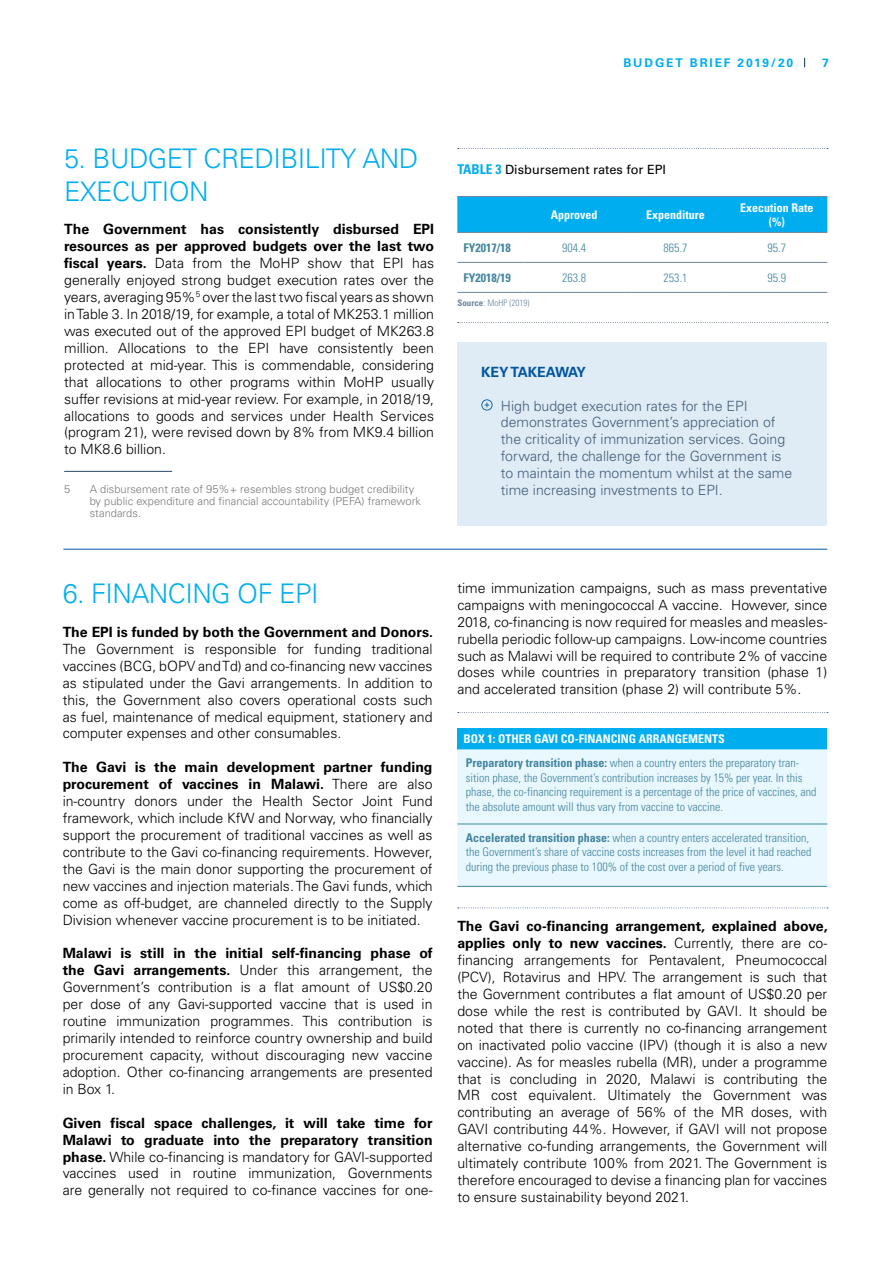
<style>
.page{position:relative;width:893px;height:1263px;background:#fff}
.page>*{position:absolute;margin:0;border:0;box-sizing:border-box;transform-origin:0 0}
.t1{font:300 27px/32.4px "Univers";letter-spacing:-.02em;color:#00aeef}
.t2{font:300 14.1px/17px "Univers";color:#000;text-align:justify}
.t3{font:300 14.1px/17px "Univers";color:#425d7b}
.t4{font:700 14.1px "Univers";color:#000}
.t5{font:700 14.1px "Univers";color:#0055a1}
.t6{font:12.75px "Univers";color:#000}
.t7{font:300 condensed 12px/14.4px "Univers";color:#42859f}
.t8{font:700 condensed 12px/24px "Univers";color:#fff}
.t9{font:700 12px "Univers";letter-spacing:.155em;color:#00aeef}
.t10{font:700 condensed 12px "Univers";color:#42859f}
.t11{font:300 11.1px/12px "Univers";color:#797a7d}
.t12{font:300 condensed 9px "Univers";color:#6d859e}
.s1{font-weight:700}
.s2{font-weight:700;font-stretch:condensed;font-size:13.5px;color:#00aeef}
.s3{color:#42859f}
.s4{font-weight:300;color:#42859f}
</style>
<div class="page">
<hr style="left:64px;top:471px;width:108px;height:1px;background:#425d7b">
<hr style="left:63px;top:549px;width:764px;height:1px;background:#0055a1">
<svg style="left:458px;top:712px;width:370px;height:1px"></svg>
<div style="left:457px;top:728px;width:370px;height:21px;background:#00aeef"></div>
<div style="left:457px;top:749px;width:370px;height:137px;background:#e9f7fe"></div>
<hr style="left:457px;top:824px;width:370px;height:1px;background:#42859f">
<hr style="left:457px;top:886px;width:370px;height:1px;background:#42859f">
<svg style="left:458px;top:907px;width:370px;height:1px"></svg>
<svg style="left:458px;top:148px;width:370px;height:1px"></svg>
<div style="left:457px;top:197px;width:370px;height:35px;background:#00aeef"></div>
<hr style="left:457px;top:196px;width:67px;height:1px;background:#6d859e">
<hr style="left:524px;top:196px;width:101px;height:1px;background:#6d859e">
<hr style="left:625px;top:196px;width:101px;height:1px;background:#6d859e">
<hr style="left:726px;top:196px;width:101px;height:1px;background:#6d859e">
<hr style="left:457px;top:232px;width:67px;height:1px;background:#6d859e">
<hr style="left:524px;top:232px;width:101px;height:1px;background:#6d859e">
<hr style="left:625px;top:232px;width:101px;height:1px;background:#6d859e">
<hr style="left:726px;top:232px;width:101px;height:1px;background:#6d859e">
<hr style="left:457px;top:262px;width:67px;height:1px;background:#6d859e">
<hr style="left:524px;top:262px;width:101px;height:1px;background:#6d859e">
<hr style="left:625px;top:262px;width:101px;height:1px;background:#6d859e">
<hr style="left:726px;top:262px;width:101px;height:1px;background:#6d859e">
<hr style="left:457px;top:292px;width:67px;height:1px;background:#6d859e">
<hr style="left:524px;top:292px;width:101px;height:1px;background:#6d859e">
<hr style="left:625px;top:292px;width:101px;height:1px;background:#6d859e">
<hr style="left:726px;top:292px;width:101px;height:1px;background:#6d859e">
<svg style="left:458px;top:322px;width:370px;height:1px"></svg>
<div style="left:457px;top:343px;width:370px;height:183px;background:#e0ecf5"></div>
<svg style="left:481px;top:399px;width:12px;height:12px"></svg>
<p class="t9" style="left:623px;top:56px;width:171px">BUDGET BRIEF 2019/20</p>
<p class="t9" style="left:822px;top:56px;width:8px">7</p>
<h1 class="t1" style="left:64px;top:142px;width:356px">5. BUDGET CREDIBILITY AND<br>EXECUTION</h1>
<p class="t2" style="left:64px;top:221px;width:371px"><span class="s1">The Government has consistently disbursed EPI resources as per approved budgets over the last two fiscal years.</span> Data from the MoHP show that EPI has generally enjoyed strong budget execution rates over the years, averaging 95%<sup>5</sup> over the last two fiscal years as shown in Table 3. In 2018/19, for example, a total of MK253.1 million was executed out of the approved EPI budget of MK263.8 million. Allocations to the EPI have consistently been protected at mid-year. This is commendable, considering that allocations to other programs within MoHP usually suffer revisions at mid-year review. For example, in 2018/19, allocations to goods and services under Health Services (program 21), were revised down by 8% from MK9.4 billion to MK8.6 billion.</p>
<p class="t11" style="left:64px;top:483px;width:8px">5</p>
<p class="t11" style="left:90px;top:483px;width:333px">A disbursement rate of 95%+ resembles strong budget credibility by public expenditure and financial accountability (PEFA) framework standards.</p>
<p class="t6" style="left:457px;top:162px;width:210px"><span class="s2">TABLE 3</span> Disbursement rates for EPI</p>
<p class="t8" style="left:551px;top:203px;width:48px">Approved</p>
<p class="t8" style="left:646px;top:203px;width:60px">Expenditure</p>
<p class="t8" style="left:740px;top:200px;width:75px;line-height:14.4px;text-align:center">Execution Rate (%)</p>
<p class="t10" style="left:463px;top:241px;width:49px">FY2017/18</p>
<p class="t7" style="left:562px;top:241px;width:25px">904.4</p>
<p class="t7" style="left:663px;top:241px;width:25px">865.7</p>
<p class="t7" style="left:767px;top:241px;width:20px">95.7</p>
<p class="t10" style="left:463px;top:270px;width:49px">FY2018/19</p>
<p class="t7" style="left:562px;top:271px;width:25px">263.8</p>
<p class="t7" style="left:663px;top:271px;width:25px">253.1</p>
<p class="t7" style="left:767px;top:271px;width:20px">95.9</p>
<p class="t12" style="left:457px;top:297px;width:73px"><span class="s1">Source</span>: MoHP (2019)</p>
<p class="t5" style="left:481px;top:363px;width:106px">KEY TAKEAWAY</p>
<p class="t3" style="left:501px;top:397px;width:293px">High budget execution rates for the EPI demonstrates Government’s appreciation of the criticality of immunization services. Going forward, the challenge for the Government is to maintain the momentum whilst at the same time increasing investments to EPI.</p>
<h1 class="t1" style="left:63px;top:577px;width:257px">6. FINANCING OF EPI</h1>
<p class="t4" style="left:63px;top:624px;width:372px">The EPI is funded by both the Government and Donors.</p>
<p class="t2" style="left:63px;top:640px;width:371px">The Government is responsible for funding traditional vaccines (BCG, bOPV and Td) and co-financing new vaccines as stipulated under the Gavi arrangements. In addition to this, the Government also covers operational costs such as fuel, maintenance of medical equipment, stationery and computer expenses and other consumables.</p>
<p class="t2" style="left:63px;top:759px;width:371px"><span class="s1">The Gavi is the main development partner funding procurement of vaccines in Malawi.</span> There are also in-country donors under the Health Sector Joint Fund framework, which include KfW and Norway, who financially support the procurement of traditional vaccines as well as contribute to the Gavi co-financing requirements. However, the Gavi is the main donor supporting the procurement of new vaccines and injection materials. The Gavi funds, which come as off-budget, are channeled directly to the Supply Division whenever vaccine procurement is to be initiated.</p>
<p class="t2" style="left:63px;top:945px;width:371px"><span class="s1">Malawi is still in the initial self-financing phase of the Gavi arrangements.</span> Under this arrangement, the Government’s contribution is a flat amount of US$0.20 per dose of any Gavi-supported vaccine that is used in routine immunization programmes. This contribution is primarily intended to reinforce country ownership and build procurement capacity, without discouraging new vaccine adoption. Other co-financing arrangements are presented in Box 1.</p>
<p class="t2" style="left:63px;top:1114px;width:371px"><span class="s1">Given fiscal space challenges, it will take time for Malawi to graduate into the preparatory transition phase.</span> While co-financing is mandatory for GAVI-supported vaccines used in routine immunization, Governments are generally not required to co-finance vaccines for one-</p>
<p class="t2" style="left:457px;top:579px;width:371px">time immunization campaigns, such as mass preventative campaigns with meningococcal A vaccine. However, since 2018, co-financing is now required for measles and measles&shy;rubella periodic follow-up campaigns. Low-income countries such as Malawi will be required to contribute 2% of vaccine doses while countries in preparatory transition (phase 1) and accelerated transition (phase 2) will contribute 5%.</p>
<p class="t8" style="left:463px;top:727px;width:337px">BOX 1: OTHER GAVI CO-FINANCING ARRANGEMENTS<br><span class="s3">Preparatory transition phase:</span> <span class="s4">when a country enters the preparatory tran-</span></p>
<p class="t7" style="left:466px;top:770px;width:352px">sition phase, the Government’s contribution increases by 15% per year. In this phase, the co-financing requirement is a percentage of the price of vaccines, and the absolute amount will thus vary from vaccine to vaccine.</p>
<p class="t7" style="left:466px;top:831px;width:347px"><span class="s1">Accelerated transition phase:</span> when a country enters accelerated transition, the Government’s share of vaccine costs increases from the level it had reached during the previous phase to 100% of the cost over a period of five years.</p>
<p class="t2" style="left:457px;top:918px;width:372px"><span class="s1">The Gavi co-financing arrangement, explained above, applies only to new vaccines.</span> Currently, there are co&shy;financing arrangements for Pentavalent, Pneumococcal (PCV), Rotavirus and HPV. The arrangement is such that the Government contributes a flat amount of US$0.20 per dose while the rest is contributed by GAVI. It should be noted that there is currently no co-financing arrangement on inactivated polio vaccine (IPV) (though it is also a new vaccine). As for measles rubella (MR), under a programme that is concluding in 2020, Malawi is contributing the MR cost equivalent. Ultimately the Government was contributing an average of 56% of the MR doses, with GAVI contributing 44%. However, if GAVI will not propose alternative co-funding arrangements, the Government will ultimately contribute 100% from 2021. The Government is therefore encouraged to devise a financing plan for vaccines to ensure sustainability beyond 2021.</p>
</div>
